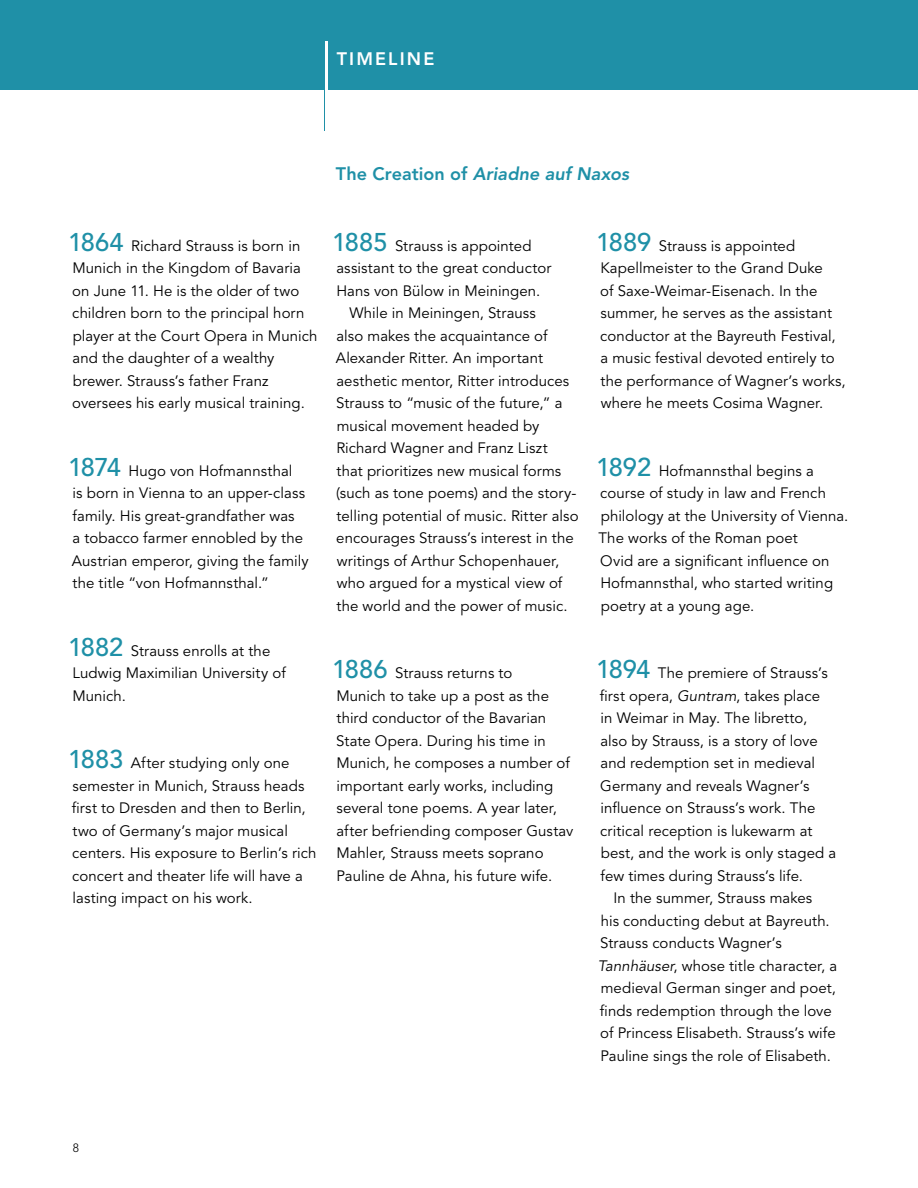
<style>
.page{position:relative;width:918px;height:1188px;background:#fff}
.page>*{position:absolute;margin:0;border:0;box-sizing:border-box;transform-origin:0 0}
.t1{font:300 90px "Avenir LT Pro";color:#1f90a7;scale:.6 1}
.t2{font:italic 800 18px "Avenir LT Pro";color:#1f90a7}
.t3{font:800 18px "Avenir LT Pro";letter-spacing:.12em;color:#fff}
.t4{font:15px/22.5px "Avenir LT Pro";letter-spacing:.005em;color:#000}
.t5{font:300 12px "Avenir LT Pro";color:#000}
.s1{font-style:normal}
.s2{font-weight:500;font-size:25.5px;color:#1f90a7}
.s3{font-style:italic}
</style>
<div class="page">
<div style="left:0;top:0;width:918px;height:90px;background:#1f90a7"></div>
<h1 class="t1" style="left:320px;top:24px;width:21px">|</h1>
<p class="t3" style="left:337px;top:48px;width:99px">TIMELINE</p>
<p class="t2" style="left:336px;top:163px;width:295px"><span class="s1">The Creation of</span> Ariadne auf Naxos</p>
<p class="t4" style="left:68px;top:235px;width:251px"><span class="s2">1864</span> Richard Strauss is born in<br>Munich in the Kingdom of Bavaria on June 11. He is the older of two children born to the principal horn player at the Court Opera in Munich and the daughter of a wealthy brewer. Strauss’s father Franz oversees his early musical training.</p>
<p class="t4" style="left:68px;top:460px;width:242px"><span class="s2">1874</span> Hugo von Hofmannsthal<br>is born in Vienna to an upper-class family. His great-grandfather was<br>a tobacco farmer ennobled by the<br>Austrian emperor, giving the family the title “von Hofmannsthal.”</p>
<p class="t4" style="left:68px;top:640px;width:219px"><span class="s2">1882</span> Strauss enrolls at the<br>Ludwig Maximilian University of<br>Munich.</p>
<p class="t4" style="left:68px;top:752px;width:250px"><span class="s2">1883</span> After studying only one semester in Munich, Strauss heads first to Dresden and then to Berlin, two of Germany’s major musical centers. His exposure to Berlin’s rich concert and theater life will have a lasting impact on his work.</p>
<p class="t4" style="left:332px;top:235px;width:201px"><span class="s2">1885</span> Strauss is appointed</p>
<p class="t4" style="left:336px;top:257px;width:217px">assistant to the great conductor</p>
<p class="t4" style="left:336px;top:280px;width:205px">Hans von Bülow in Meiningen.</p>
<p class="t4" style="left:349px;top:302px;width:188px">While in Meiningen, Strauss</p>
<p class="t4" style="left:336px;top:325px;width:213px">also makes the acquaintance of</p>
<p class="t4" style="left:336px;top:347px;width:209px">Alexander Ritter. An important</p>
<p class="t4" style="left:336px;top:370px;width:234px">aesthetic mentor, Ritter introduces</p>
<p class="t4" style="left:336px;top:392px;width:228px">Strauss to “music of the future,” a</p>
<p class="t4" style="left:337px;top:415px;width:204px">musical movement headed by</p>
<p class="t4" style="left:336px;top:437px;width:213px">Richard Wagner and Franz Liszt</p>
<p class="t4" style="left:337px;top:460px;width:226px">that prioritizes new musical forms</p>
<p class="t4" style="left:336px;top:482px;width:242px">(such as tone poems) and the story-</p>
<p class="t4" style="left:337px;top:505px;width:244px">telling potential of music. Ritter also</p>
<p class="t4" style="left:336px;top:527px;width:239px">encourages Strauss’s interest in the</p>
<p class="t4" style="left:337px;top:550px;width:224px">writings of Arthur Schopenhauer,</p>
<p class="t4" style="left:337px;top:572px;width:227px">who argued for a mystical view of</p>
<p class="t4" style="left:337px;top:595px;width:233px">the world and the power of music.</p>
<p class="t4" style="left:332px;top:662px;width:243px"><span class="s2">1886</span> Strauss returns to<br>Munich to take up a post as the third conductor of the Bavarian<br>State Opera. During his time in<br>Munich, he composes a number of important early works, including several tone poems. A year later, after befriending composer Gustav<br>Mahler, Strauss meets soprano<br>Pauline de Ahna, his future wife.</p>
<p class="t4" style="left:596px;top:235px;width:251px"><span class="s2">1889</span> Strauss is appointed<br>Kapellmeister to the Grand Duke<br>of Saxe-Weimar-Eisenach. In the summer, he serves as the assistant conductor at the Bayreuth Festival,<br>a music festival devoted entirely to the performance of Wagner’s works, where he meets Cosima Wagner.</p>
<p class="t4" style="left:596px;top:460px;width:254px"><span class="s2">1892</span> Hofmannsthal begins a course of study in law and French philology at the University of Vienna.<br>The works of the Roman poet<br>Ovid are a significant influence on<br>Hofmannsthal, who started writing poetry at a young age.</p>
<p class="t4" style="left:596px;top:662px;width:233px"><span class="s2">1894</span> The premiere of Strauss’s</p>
<p class="t4" style="left:600px;top:685px;width:222px">first opera, <span class="s3">Guntram</span>, takes place</p>
<p class="t4" style="left:601px;top:707px;width:208px">in Weimar in May. The libretto,</p>
<p class="t4" style="left:600px;top:730px;width:219px">also by Strauss, is a story of love</p>
<p class="t4" style="left:600px;top:752px;width:216px">and redemption set in medieval</p>
<p class="t4" style="left:600px;top:775px;width:211px">Germany and reveals Wagner’s</p>
<p class="t4" style="left:601px;top:797px;width:216px">influence on Strauss’s work. The</p>
<p class="t4" style="left:600px;top:820px;width:214px">critical reception is lukewarm at</p>
<p class="t4" style="left:601px;top:842px;width:237px">best, and the work is only staged a</p>
<p class="t4" style="left:601px;top:865px;width:204px">few times during Strauss’s life.</p>
<p class="t4" style="left:614px;top:887px;width:200px">In the summer, Strauss makes</p>
<p class="t4" style="left:601px;top:910px;width:230px">his conducting debut at Bayreuth.</p>
<p class="t4" style="left:600px;top:932px;width:183px">Strauss conducts Wagner’s</p>
<p class="t4" style="left:598px;top:955px;width:241px"><span class="s3">Tannhäuser</span>, whose title character, a</p>
<p class="t4" style="left:601px;top:977px;width:237px">medieval German singer and poet,</p>
<p class="t4" style="left:600px;top:1000px;width:233px">finds redemption through the love</p>
<p class="t4" style="left:600px;top:1022px;width:237px">of Princess Elisabeth. Strauss’s wife</p>
<p class="t4" style="left:600px;top:1045px;width:232px">Pauline sings the role of Elisabeth.</p>
<p class="t5" style="left:73px;top:1141px;width:8px">8</p>
</div>
